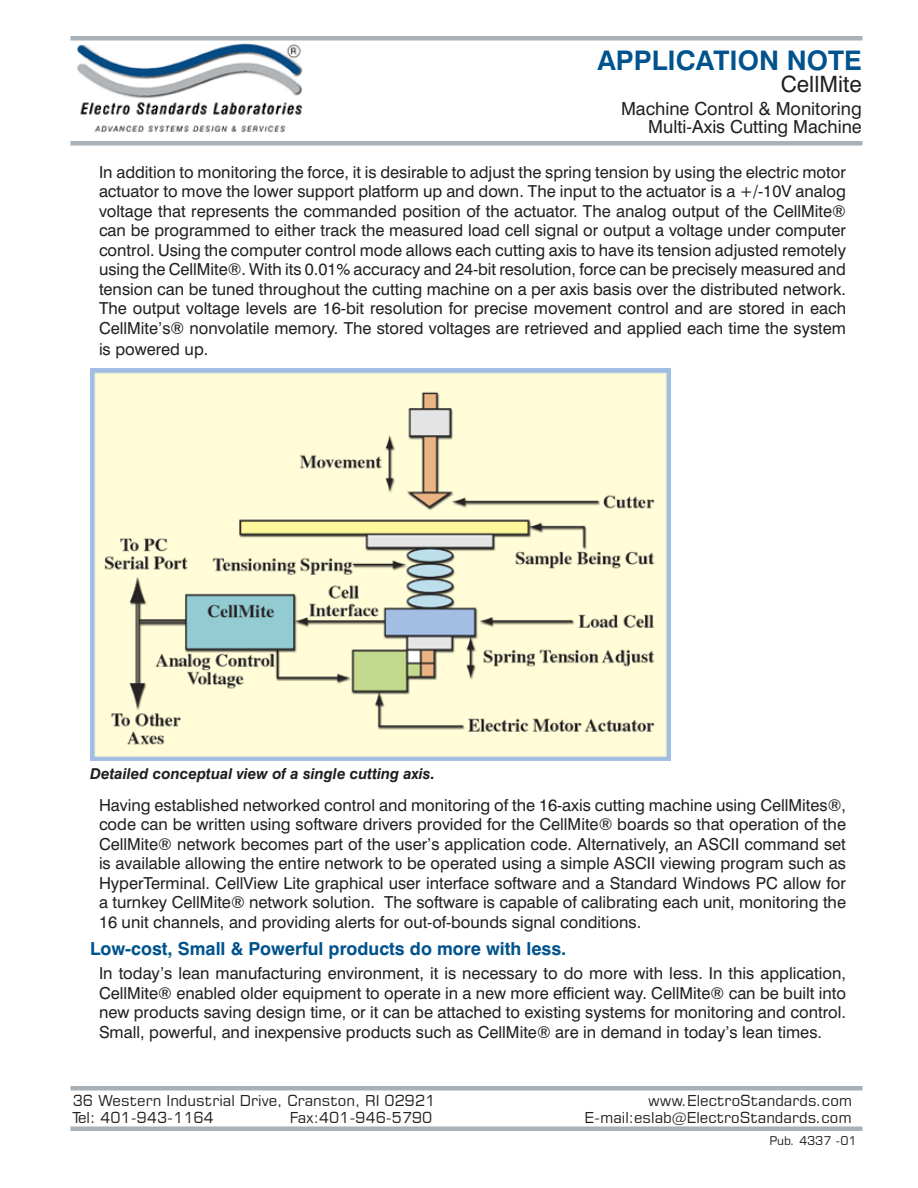
<style>
.page{position:relative;width:918px;height:1188px;background:#fff}
.page>*{position:absolute;margin:0;border:0;box-sizing:border-box;transform-origin:0 0}
.t1{font:700 27px "Swiss 721 BT";color:#00538d}
.t2{font:22.5px "Swiss 721 BT";color:#231f20}
.t3{font:18px/18px "Swiss 721 BT";color:#231f20;text-align:right}
.t4{font:700 18px "Swiss 721 BT";color:#00538d}
.t5{font:16.5px/19.5px "Swiss 721 BT";color:#231f20;text-align:justify}
.t6{font:15px "Square 721 BT";color:#231f20}
.t7{font:italic 700 15px "Swiss 721 BT";color:#231f20}
.t8{font:12px "Square 721 BT";color:#231f20}
</style>
<div class="page">
<img style="left:77px;top:43px;width:226px;height:90px">
<hr style="left:70px;top:36px;width:792px;height:4px;background:#a8b1b7">
<div style="left:70px;top:141px;width:792px;height:5px;background:#a8b1b7"></div>
<div style="left:70px;top:1126px;width:792px;height:5px;background:#a8b1b7"></div>
<hr style="left:70px;top:1086px;width:792px;height:4px;background:#a8b1b7">
<img style="left:90px;top:368px;width:581px;height:392px">
<h1 class="t1" style="left:597px;top:44px;width:266px">APPLICATION NOTE</h1>
<h2 class="t2" style="left:781px;top:71px;width:82px">CellMite</h2>
<p class="t3" style="left:621px;top:99px;width:242px">Machine Control &amp; Monitoring<br>Multi-Axis Cutting Machine</p>
<p class="t5" style="left:99px;top:162px;width:749px">In addition to monitoring the force, it is desirable to adjust the spring tension by using the electric motor actuator to move the lower support platform up and down. The input to the actuator is a +/-10V analog voltage that represents the commanded position of the actuator. The analog output of the CellMite® can be programmed to either track the measured load cell signal or output a voltage under computer control. Using the computer control mode allows each cutting axis to have its tension adjusted remotely using the CellMite®. With its 0.01% accuracy and 24-bit resolution, force can be precisely measured and tension can be tuned throughout the cutting machine on a per axis basis over the distributed network.<br>The output voltage levels are 16-bit resolution for precise movement control and are stored in each CellMite’s® nonvolatile memory. The stored voltages are retrieved and applied each time the system</p>
<p class="t5" style="left:99px;top:339px;width:111px">is powered up.</p>
<p class="t7" style="left:90px;top:764px;width:346px">Detailed conceptual view of a single cutting axis.</p>
<p class="t5" style="left:99px;top:795px;width:749px">Having established networked control and monitoring of the 16-axis cutting machine using CellMites®, code can be written using software drivers provided for the CellMite® boards so that operation of the CellMite® network becomes part of the user’s application code. Alternatively, an ASCII command set is available allowing the entire network to be operated using a simple ASCII viewing program such as HyperTerminal. CellView Lite graphical user interface software and a Standard Windows PC allow for a turnkey CellMite® network solution. The software is capable of calibrating each unit, monitoring the 16 unit channels, and providing alerts for out-of-bounds signal conditions.</p>
<p class="t4" style="left:90px;top:938px;width:478px">Low-cost, Small &amp; Powerful products do more with less.</p>
<p class="t5" style="left:99px;top:963px;width:749px">In today’s lean manufacturing environment, it is necessary to do more with less. In this application, CellMite® enabled older equipment to operate in a new more efficient way. CellMite® can be built into new products saving design time, or it can be attached to existing systems for monitoring and control.<br>Small, powerful, and inexpensive products such as CellMite® are in demand in today’s lean times.</p>
<p class="t6" style="left:73px;top:1092px;width:364px">36 Western Industrial Drive, Cranston, RI 02921</p>
<p class="t6" style="left:648px;top:1092px;width:205px">www.ElectroStandards.com</p>
<p class="t6" style="left:73px;top:1108px;width:143px">Tel: 401-943-1164</p>
<p class="t6" style="left:290px;top:1108px;width:144px">Fax:401-946-5790</p>
<p class="t6" style="left:585px;top:1108px;width:269px">E-mail:eslab@ElectroStandards.com</p>
<p class="t8" style="left:770px;top:1133px;width:89px">Pub. 4337 -01</p>
</div>
